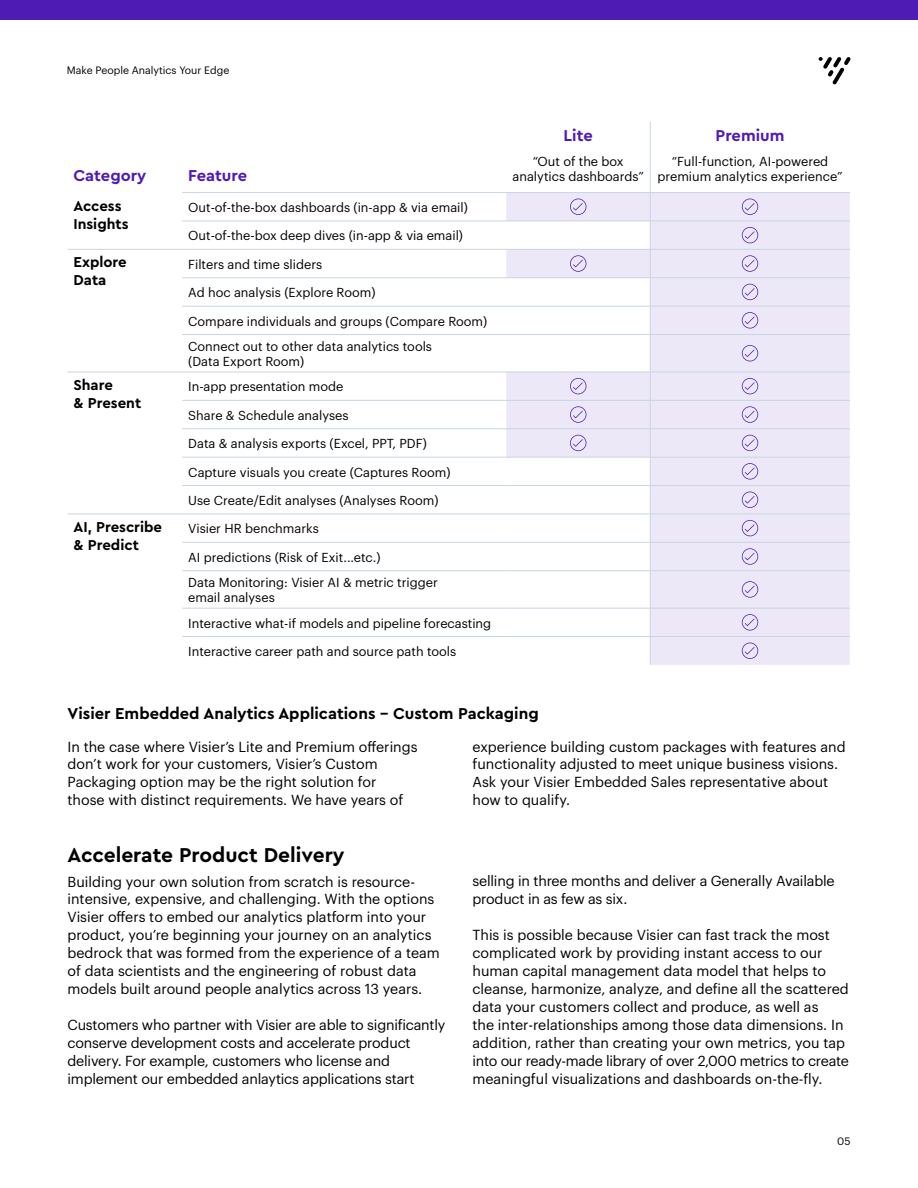
<style>
.page{position:relative;width:918px;height:1188px;background:#fff}
.page>*{position:absolute;margin:0;border:0;box-sizing:border-box;transform-origin:0 0}
.t1{font:700 21px "Cera Pro";color:#000}
.t2{font:700 16.5px "Cera Pro";color:#000}
.t3{font:700 16.5px "Cera Pro";color:#4e1bb4}
.t4{font:700 15px/18px "Cera Pro";color:#000}
.t5{font:14.25px/18px "Graphik";color:#000}
.t6{font:12.75px/25.3px "Graphik";color:#000}
.t7{font:10.5px "Graphik";color:#000}
</style>
<div class="page">
<svg style="left:506px;top:193px;width:344px;height:472px;fill:#ede8f8"></svg>
<hr style="left:68px;top:249px;width:114px;height:1px;background:#c8d5e1">
<hr style="left:68px;top:372px;width:114px;height:1px;background:#c8d5e1">
<hr style="left:68px;top:514px;width:114px;height:1px;background:#c8d5e1">
<hr style="left:182px;top:192px;width:324px;height:1px;background:#c8d5e1">
<hr style="left:506px;top:192px;width:144px;height:1px;background:#c8d5e1">
<hr style="left:650px;top:192px;width:200px;height:1px;background:#c8d5e1">
<hr style="left:182px;top:221px;width:324px;height:1px;background:#c8d5e1">
<hr style="left:506px;top:221px;width:144px;height:1px;background:#c8d5e1">
<hr style="left:650px;top:221px;width:200px;height:1px;background:#c8d5e1">
<hr style="left:182px;top:249px;width:324px;height:1px;background:#c8d5e1">
<hr style="left:506px;top:249px;width:144px;height:1px;background:#c8d5e1">
<hr style="left:650px;top:249px;width:200px;height:1px;background:#c8d5e1">
<hr style="left:182px;top:277px;width:324px;height:1px;background:#c8d5e1">
<hr style="left:506px;top:277px;width:144px;height:1px;background:#c8d5e1">
<hr style="left:650px;top:277px;width:200px;height:1px;background:#c8d5e1">
<hr style="left:182px;top:306px;width:324px;height:1px;background:#c8d5e1">
<hr style="left:506px;top:306px;width:144px;height:1px;background:#c8d5e1">
<hr style="left:650px;top:306px;width:200px;height:1px;background:#c8d5e1">
<hr style="left:182px;top:334px;width:324px;height:1px;background:#c8d5e1">
<hr style="left:506px;top:334px;width:144px;height:1px;background:#c8d5e1">
<hr style="left:650px;top:334px;width:200px;height:1px;background:#c8d5e1">
<hr style="left:182px;top:372px;width:324px;height:1px;background:#c8d5e1">
<hr style="left:506px;top:372px;width:144px;height:1px;background:#c8d5e1">
<hr style="left:650px;top:372px;width:200px;height:1px;background:#c8d5e1">
<hr style="left:182px;top:400px;width:324px;height:1px;background:#c8d5e1">
<hr style="left:506px;top:400px;width:144px;height:1px;background:#c8d5e1">
<hr style="left:650px;top:400px;width:200px;height:1px;background:#c8d5e1">
<hr style="left:182px;top:428px;width:324px;height:1px;background:#c8d5e1">
<hr style="left:506px;top:428px;width:144px;height:1px;background:#c8d5e1">
<hr style="left:650px;top:428px;width:200px;height:1px;background:#c8d5e1">
<hr style="left:182px;top:457px;width:324px;height:1px;background:#c8d5e1">
<hr style="left:506px;top:457px;width:144px;height:1px;background:#c8d5e1">
<hr style="left:650px;top:457px;width:200px;height:1px;background:#c8d5e1">
<hr style="left:182px;top:485px;width:324px;height:1px;background:#c8d5e1">
<hr style="left:506px;top:485px;width:144px;height:1px;background:#c8d5e1">
<hr style="left:650px;top:485px;width:200px;height:1px;background:#c8d5e1">
<hr style="left:182px;top:514px;width:324px;height:1px;background:#c8d5e1">
<hr style="left:506px;top:514px;width:144px;height:1px;background:#c8d5e1">
<hr style="left:650px;top:514px;width:200px;height:1px;background:#c8d5e1">
<hr style="left:182px;top:542px;width:324px;height:1px;background:#c8d5e1">
<hr style="left:506px;top:542px;width:144px;height:1px;background:#c8d5e1">
<hr style="left:650px;top:542px;width:200px;height:1px;background:#c8d5e1">
<hr style="left:182px;top:570px;width:324px;height:1px;background:#c8d5e1">
<hr style="left:506px;top:570px;width:144px;height:1px;background:#c8d5e1">
<hr style="left:650px;top:570px;width:200px;height:1px;background:#c8d5e1">
<hr style="left:182px;top:608px;width:324px;height:1px;background:#c8d5e1">
<hr style="left:506px;top:608px;width:144px;height:1px;background:#c8d5e1">
<hr style="left:650px;top:608px;width:200px;height:1px;background:#c8d5e1">
<hr style="left:182px;top:636px;width:324px;height:1px;background:#c8d5e1">
<hr style="left:506px;top:636px;width:144px;height:1px;background:#c8d5e1">
<hr style="left:650px;top:636px;width:200px;height:1px;background:#c8d5e1">
<svg style="left:650px;top:193px;width:1px;height:141px"></svg>
<hr style="left:650px;top:335px;width:1px;height:37px;background:#c8d5e1">
<svg style="left:650px;top:373px;width:1px;height:197px"></svg>
<hr style="left:650px;top:571px;width:1px;height:37px;background:#c8d5e1">
<svg style="left:650px;top:609px;width:1px;height:56px"></svg>
<svg style="left:650px;top:122px;width:1px;height:27px"></svg>
<hr style="left:650px;top:149px;width:1px;height:43px;background:#c8d5e1">
<svg style="left:570px;top:199px;width:16px;height:16px"></svg>
<svg style="left:742px;top:199px;width:16px;height:16px"></svg>
<svg style="left:742px;top:227px;width:16px;height:16px"></svg>
<svg style="left:570px;top:255px;width:16px;height:17px"></svg>
<svg style="left:742px;top:255px;width:16px;height:17px"></svg>
<svg style="left:742px;top:284px;width:16px;height:16px"></svg>
<svg style="left:742px;top:312px;width:16px;height:17px"></svg>
<svg style="left:742px;top:345px;width:16px;height:16px"></svg>
<svg style="left:570px;top:378px;width:16px;height:16px"></svg>
<svg style="left:742px;top:378px;width:16px;height:16px"></svg>
<svg style="left:570px;top:406px;width:16px;height:17px"></svg>
<svg style="left:742px;top:406px;width:16px;height:17px"></svg>
<svg style="left:570px;top:435px;width:16px;height:16px"></svg>
<svg style="left:742px;top:435px;width:16px;height:16px"></svg>
<svg style="left:742px;top:463px;width:16px;height:17px"></svg>
<svg style="left:742px;top:492px;width:16px;height:16px"></svg>
<svg style="left:742px;top:520px;width:16px;height:16px"></svg>
<svg style="left:742px;top:548px;width:16px;height:17px"></svg>
<svg style="left:742px;top:581px;width:16px;height:17px"></svg>
<svg style="left:742px;top:614px;width:16px;height:17px"></svg>
<svg style="left:742px;top:643px;width:16px;height:16px"></svg>
<div style="left:0;top:0;width:918px;height:20px;background:#4e1bb4"></div>
<svg style="left:819px;top:57px;width:32px;height:27px"></svg>
<p class="t7" style="left:67px;top:63px;width:164px">Make People Analytics Your Edge</p>
<p class="t3" style="left:74px;top:164px;width:74px">Category</p>
<p class="t3" style="left:188px;top:164px;width:60px">Feature</p>
<p class="t4" style="left:74px;top:196px;width:57px">Access<br>Insights</p>
<p class="t6" style="left:188px;top:194px;width:281px">Out-of-the-box dashboards (in-app &amp; via email)</p>
<p class="t6" style="left:188px;top:222px;width:276px">Out-of-the-box deep dives (in-app &amp; via email)</p>
<p class="t4" style="left:74px;top:253px;width:55px">Explore<br>Data</p>
<p class="t6" style="left:188px;top:250px;width:135px">Filters and time sliders</p>
<p class="t6" style="left:188px;top:279px;width:189px">Ad hoc analysis (Explore Room)</p>
<p class="t6" style="left:188px;top:307px;width:301px">Compare individuals and groups (Compare Room)<br>Connect out to other data analytics tools</p>
<p class="t6" style="left:188px;top:348px;width:118px">(Data Export Room)</p>
<p class="t4" style="left:74px;top:375px;width:69px">Share<br>&amp; Present</p>
<p class="t6" style="left:188px;top:373px;width:157px">In-app presentation mode</p>
<p class="t6" style="left:188px;top:401px;width:162px">Share &amp; Schedule analyses</p>
<p class="t6" style="left:188px;top:430px;width:240px">Data &amp; analysis exports (Excel, PPT, PDF)</p>
<p class="t6" style="left:188px;top:458px;width:264px">Capture visuals you create (Captures Room)</p>
<p class="t6" style="left:188px;top:487px;width:252px">Use Create/Edit analyses (Analyses Room)</p>
<p class="t4" style="left:74px;top:517px;width:90px">AI, Prescribe &amp; Predict</p>
<p class="t6" style="left:188px;top:515px;width:132px">Visier HR benchmarks</p>
<p class="t6" style="left:188px;top:543px;width:251px">AI predictions (Risk of Exit...etc.)<br>Data Monitoring: Visier AI &amp; metric trigger</p>
<p class="t6" style="left:188px;top:584px;width:305px">email analyses<br>Interactive what-if models and pipeline forecasting</p>
<p class="t6" style="left:188px;top:638px;width:270px">Interactive career path and source path tools</p>
<p class="t3" style="left:564px;top:124px;width:31px">Lite</p>
<p class="t3" style="left:716px;top:124px;width:70px">Premium</p>
<p class="t6" style="left:513px;top:152px;width:133px;line-height:15px;text-align:center">“Out of the box analytics dashboards”</p>
<p class="t6" style="left:658px;top:152px;width:187px;line-height:15px;text-align:center">“Full-function, AI-powered premium analytics experience”</p>
<p class="t2" style="left:68px;top:703px;width:473px">Visier Embedded Analytics Applications - Custom Packaging</p>
<p class="t5" style="left:68px;top:736px;width:352px">In the case where Visier’s Lite and Premium offerings don’t work for your customers, Visier’s Custom Packaging option may be the right solution for<br>those with distinct requirements. We have years of</p>
<p class="t5" style="left:472px;top:736px;width:375px">experience building custom packages with features and functionality adjusted to meet unique business visions.<br>Ask your Visier Embedded Sales representative about how to qualify.</p>
<h1 class="t1" style="left:68px;top:841px;width:279px">Accelerate Product Delivery</h1>
<p class="t5" style="left:68px;top:871px;width:374px">Building your own solution from scratch is resource&shy;intensive, expensive, and challenging. With the options Visier offers to embed our analytics platform into your product, you’re beginning your journey on an analytics bedrock that was formed from the experience of a team of data scientists and the engineering of robust data models built around people analytics across 13 years.</p>
<p class="t5" style="left:68px;top:1015px;width:380px">Customers who partner with Visier are able to significantly conserve development costs and accelerate product delivery. For example, customers who license and implement our embedded anlaytics applications start</p>
<p class="t5" style="left:472px;top:871px;width:364px">selling in three months and deliver a Generally Available product in as few as six.</p>
<p class="t5" style="left:472px;top:925px;width:378px">This is possible because Visier can fast track the most complicated work by providing instant access to our human capital management data model that helps to cleanse, harmonize, analyze, and define all the scattered data your customers collect and produce, as well as<br>the inter-relationships among those data dimensions. In addition, rather than creating your own metrics, you tap into our ready-made library of over 2,000 metrics to create meaningful visualizations and dashboards on-the-fly.</p>
<p class="t7" style="left:837px;top:1133px;width:15px">05</p>
</div>
